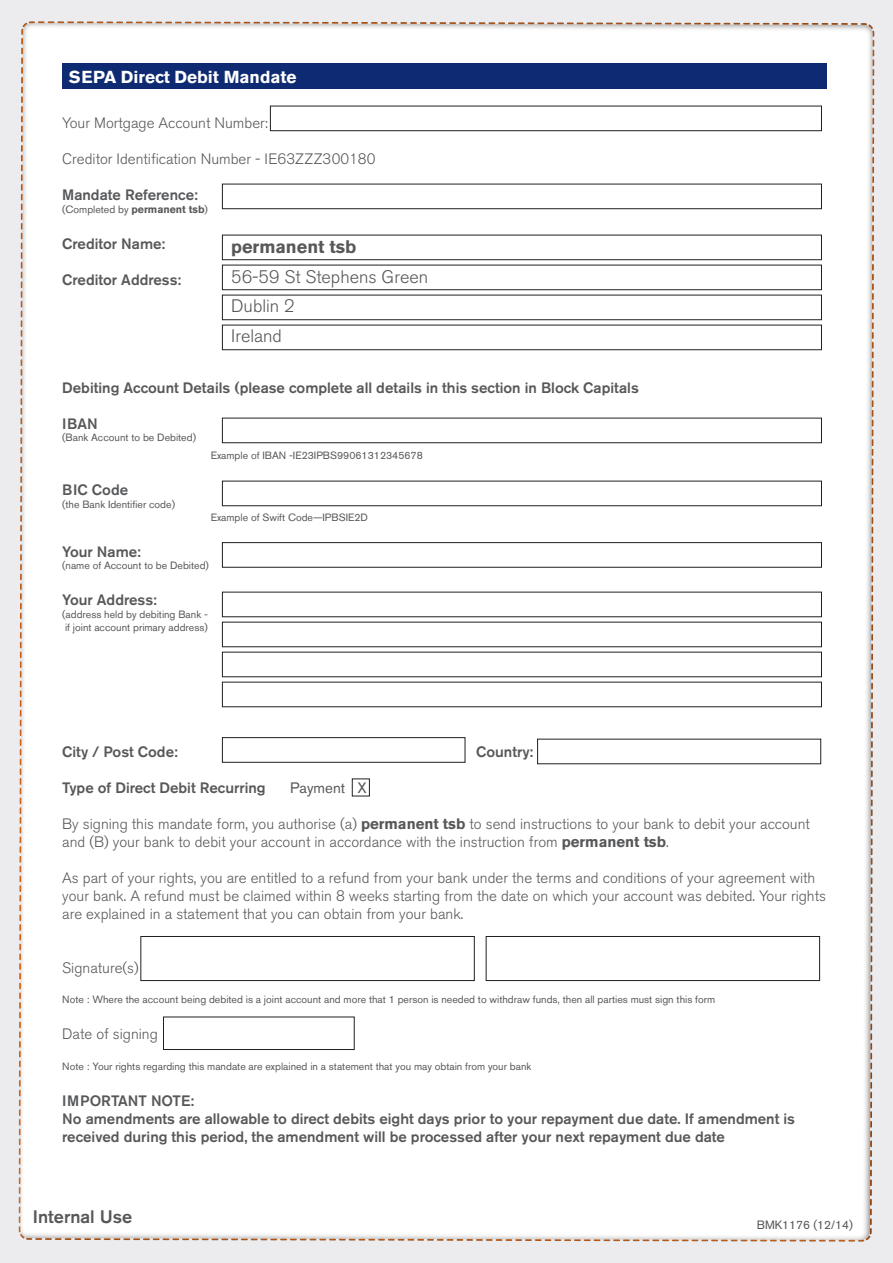
<style>
.page{position:relative;width:893px;height:1263px;background:#ececee}
.page>*{position:absolute;margin:0;border:0;box-sizing:border-box;transform-origin:0 0}
.t1{font:300 18px "Akzidenz Grotesk BE";color:#57585a}
.t2{font:700 18px "Akzidenz Grotesk BE";color:#57585a}
.t3{font:500 18px "Akzidenz Grotesk BE";color:#57585a}
.t4{font:700 17.25px "Akzidenz Grotesk BE";color:#fff}
.t5{font:300 15px/18px "Akzidenz Grotesk BE";color:#57585a}
.t6{font:500 15px/18px "Akzidenz Grotesk BE";color:#57585a}
.t7{font:15px "Akzidenz Grotesk BQ";color:#57585a}
.t8{font:12px "Akzidenz Grotesk BQ";color:#57585a}
.t9{font:10.5px "Akzidenz Grotesk BQ";color:#57585a}
.s1{font-family:"Akzidenz Grotesk BE";font-weight:700}
.s2{font-weight:700}
</style>
<div class="page">
<div style="left:18px;top:21px;width:857px;height:1221px;background:#fff"></div>
<div style="left:62px;top:63px;width:765px;height:26px;background:#0e2a72"></div>
<div style="left:352px;top:779px;width:18px;height:17px;border:1px solid #231f20"></div>
<div style="left:270px;top:106px;width:552px;height:25px;border:1px solid #231f20"></div>
<div style="left:163px;top:1016px;width:192px;height:34px;border:1px solid #231f20"></div>
<div style="left:222px;top:184px;width:600px;height:25px;border:1px solid #231f20"></div>
<div style="left:222px;top:235px;width:600px;height:25px;border:1px solid #231f20"></div>
<div style="left:222px;top:265px;width:600px;height:25px;border:1px solid #231f20"></div>
<div style="left:222px;top:295px;width:600px;height:25px;border:1px solid #231f20"></div>
<div style="left:222px;top:325px;width:600px;height:25px;border:1px solid #231f20"></div>
<div style="left:222px;top:418px;width:600px;height:25px;border:1px solid #231f20"></div>
<div style="left:222px;top:481px;width:600px;height:25px;border:1px solid #231f20"></div>
<div style="left:222px;top:542px;width:600px;height:26px;border:1px solid #231f20"></div>
<div style="left:222px;top:737px;width:243px;height:26px;border:1px solid #231f20"></div>
<div style="left:140px;top:936px;width:335px;height:45px;border:1px solid #231f20"></div>
<div style="left:486px;top:936px;width:334px;height:45px;border:1px solid #231f20"></div>
<p class="t4" style="left:69px;top:67px;width:229px">SEPA Direct Debit Mandate</p>
<p class="t5" style="left:62px;top:114px;width:207px">Your Mortgage Account Number:</p>
<p class="t5" style="left:62px;top:150px;width:315px">Creditor Identification Number - IE63ZZZ300180</p>
<p class="t6" style="left:62px;top:186px;width:137px">Mandate Reference:</p>
<p class="t9" style="left:62px;top:203px;width:147px">(Completed by <span class="s1">permanent tsb</span>)</p>
<p class="t6" style="left:62px;top:234px;width:105px">Creditor Name:</p>
<p class="t6" style="left:62px;top:270px;width:121px">Creditor Address:</p>
<p class="t2" style="left:231px;top:237px;width:127px">permanent tsb</p>
<p class="t1" style="left:231px;top:266px;width:198px">56-59 St Stephens Green</p>
<p class="t1" style="left:231px;top:296px;width:65px">Dublin 2</p>
<p class="t1" style="left:231px;top:325px;width:52px">Ireland</p>
<p class="t6" style="left:62px;top:378px;width:578px">Debiting Account Details (please complete all details in this section in Block Capitals</p>
<p class="t6" style="left:62px;top:414px;width:37px">IBAN</p>
<p class="t9" style="left:62px;top:432px;width:135px">(Bank Account to be Debited)</p>
<p class="t9" style="left:211px;top:450px;width:214px">Example of IBAN -IE23IPBS99061312345678</p>
<p class="t6" style="left:62px;top:481px;width:67px">BIC Code</p>
<p class="t9" style="left:62px;top:498px;width:114px">(the Bank Identifier code)</p>
<p class="t9" style="left:211px;top:511px;width:159px">Example of Swift Code—IPBSIE2D</p>
<p class="t6" style="left:62px;top:542px;width:80px">Your Name:</p>
<p class="t9" style="left:62px;top:559px;width:148px">(name of Account to be Debited)</p>
<p class="t6" style="left:62px;top:591px;width:96px">Your Address:</p>
<p class="t9" style="left:62px;top:608px;width:147px">(address held by debiting Bank -</p>
<p class="t9" style="left:65px;top:621px;width:144px">if joint account primary address)</p>
<p class="t6" style="left:62px;top:742px;width:117px">City / Post Code:</p>
<p class="t6" style="left:476px;top:742px;width:59px">Country:</p>
<p class="t6" style="left:62px;top:778px;width:205px">Type of Direct Debit Recurring</p>
<p class="t7" style="left:290px;top:778px;width:78px">Payment X</p>
<p class="t5" style="left:62px;top:815px;width:749px">By signing this mandate form, you authorise (a) <span class="s2">permanent tsb</span> to send instructions to your bank to debit your account and (B) your bank to debit your account in accordance with the instruction from <span class="s2">permanent tsb</span>.</p>
<p class="t5" style="left:62px;top:869px;width:765px">As part of your rights, you are entitled to a refund from your bank under the terms and conditions of your agreement with your bank. A refund must be claimed within 8 weeks starting from the date on which your account was debited. Your rights are explained in a statement that you can obtain from your bank.</p>
<p class="t5" style="left:62px;top:959px;width:78px">Signature(s)</p>
<p class="t9" style="left:62px;top:993px;width:654px">Note : Where the account being debited is a joint account and more that 1 person is needed to withdraw funds, then all parties must sign this form</p>
<p class="t5" style="left:62px;top:1025px;width:97px">Date of signing</p>
<p class="t9" style="left:62px;top:1060px;width:471px">Note : Your rights regarding this mandate are explained in a statement that you may obtain from your bank</p>
<p class="t6" style="left:62px;top:1091px;width:133px">IMPORTANT NOTE:</p>
<p class="t6" style="left:62px;top:1109px;width:734px">No amendments are allowable to direct debits eight days prior to your repayment due date. If amendment is received during this period, the amendment will be processed after your next repayment due date</p>
<p class="t3" style="left:33px;top:1206px;width:101px">Internal Use</p>
<p class="t8" style="left:757px;top:1218px;width:98px">BMK1176 (12/14)</p>
</div>
